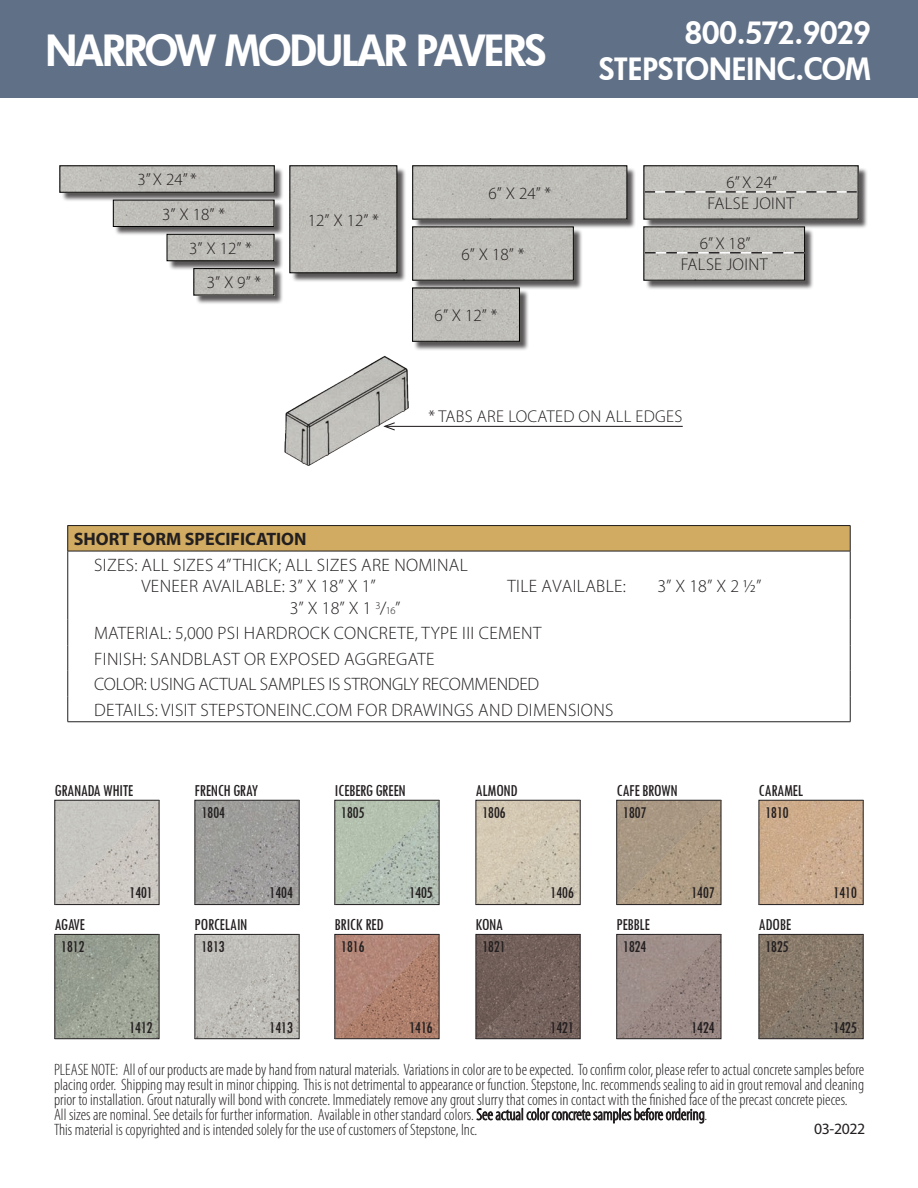
<style>
.page{position:relative;width:918px;height:1188px;background:#fff}
.page>*{position:absolute;margin:0;border:0;box-sizing:border-box;transform-origin:0 0}
.t1{font:800 42px "Futura";letter-spacing:-.04em;color:#fff}
.t2{font:800 30px/36px "Futura";color:#fff;text-align:right}
.t3{font:300 18px "Myriad Pro";letter-spacing:.02em;color:#231f20}
.t4{font:300 18px "Myriad Pro";letter-spacing:-.01em;color:#231f20}
.t5{font:700 18px "Myriad Pro";color:#231f20}
.t6{font:condensed 17.4px "Tw Cen";letter-spacing:-.025em;color:#231f20}
.t7{font:300 17.1px "Myriad Pro";letter-spacing:.02em;color:#231f20}
.t8{font:condensed 17.1px "Tw Cen";letter-spacing:-.025em;color:#231f20}
.t9{font:300 condensed 16.5px/15px "Myriad Pro";color:#231f20}
.t10{font:15.75px "Myriad Pro";letter-spacing:-.025em;color:#231f20}
.s1{font-size:10.5px}
</style>
<div class="page">
<div style="left:0;top:0;width:918px;height:98px;background:#607087"></div>
<svg style="left:475px;top:800px;width:106px;height:105px;background:#cbc1ae"></svg>
<svg style="left:194px;top:800px;width:106px;height:105px;background:#9a9997"></svg>
<svg style="left:616px;top:800px;width:106px;height:105px;background:#a6947f"></svg>
<svg style="left:758px;top:800px;width:106px;height:105px;background:#c6a78a"></svg>
<svg style="left:334px;top:800px;width:106px;height:105px;background:#adb8aa"></svg>
<svg style="left:475px;top:934px;width:106px;height:105px;background:#715f5a"></svg>
<svg style="left:54px;top:934px;width:106px;height:105px;background:#969c8f"></svg>
<svg style="left:616px;top:934px;width:106px;height:105px;background:#958581"></svg>
<svg style="left:194px;top:934px;width:106px;height:105px;background:#b9b8b2"></svg>
<svg style="left:758px;top:934px;width:106px;height:105px;background:#847769"></svg>
<svg style="left:334px;top:934px;width:106px;height:105px;background:#aa7f6f"></svg>
<svg style="left:54px;top:800px;width:106px;height:105px;background:#c1bfb9"></svg>
<div style="left:68px;top:526px;width:782px;height:25px;background:#d0ab61"></div>
<hr style="left:68px;top:525px;width:782px;height:1px;background:#231f20">
<svg style="left:67px;top:526px;width:1px;height:25px"></svg>
<svg style="left:850px;top:526px;width:1px;height:25px"></svg>
<hr style="left:67px;top:551px;width:1px;height:69px;background:#231f20">
<hr style="left:850px;top:551px;width:1px;height:69px;background:#231f20">
<svg style="left:67px;top:620px;width:1px;height:102px"></svg>
<svg style="left:850px;top:620px;width:1px;height:102px"></svg>
<hr style="left:68px;top:722px;width:782px;height:1px;background:#231f20">
<hr style="left:68px;top:551px;width:782px;height:1px;background:#231f20">
<img style="left:284px;top:356px;width:129px;height:110px">
<hr style="left:385px;top:426px;width:298px;height:1px;background:#231f20">
<svg style="left:382px;top:421px;width:14px;height:10px"></svg>
<div style="left:195px;top:270px;width:88px;height:35px;background:#231f20;opacity:.75"></div>
<div style="left:196px;top:270px;width:76px;height:23px;background:#bfbeb9"></div>
<div style="left:168px;top:235px;width:116px;height:35px;background:#231f20;opacity:.75"></div>
<div style="left:169px;top:236px;width:103px;height:23px;background:#bfbeb9"></div>
<div style="left:167px;top:234px;width:107px;height:27px;border:1px solid #000"></div>
<div style="left:114px;top:201px;width:169px;height:35px;background:#231f20;opacity:.75"></div>
<div style="left:115px;top:202px;width:157px;height:23px;background:#bfbeb9"></div>
<div style="left:113px;top:200px;width:161px;height:27px;border:1px solid #000"></div>
<div style="left:61px;top:167px;width:223px;height:35px;background:#231f20;opacity:.75"></div>
<div style="left:62px;top:168px;width:210px;height:22px;background:#bfbeb9"></div>
<div style="left:291px;top:167px;width:115px;height:115px;background:#231f20;opacity:.75"></div>
<div style="left:292px;top:168px;width:103px;height:103px;background:#bfbeb9"></div>
<div style="left:414px;top:167px;width:223px;height:62px;background:#231f20;opacity:.75"></div>
<img style="left:415px;top:168px;width:210px;height:49px">
<div style="left:414px;top:289px;width:115px;height:62px;background:#231f20;opacity:.75"></div>
<div style="left:414px;top:290px;width:104px;height:49px;background:#bfbeb9"></div>
<div style="left:412px;top:288px;width:108px;height:53px;border:1px solid #000"></div>
<div style="left:414px;top:228px;width:169px;height:62px;background:#231f20;opacity:.75"></div>
<div style="left:414px;top:229px;width:158px;height:49px;background:#bfbeb9"></div>
<div style="left:645px;top:167px;width:223px;height:62px;background:#231f20;opacity:.75"></div>
<div style="left:646px;top:168px;width:210px;height:49px;background:#c0beb9"></div>
<div style="left:645px;top:228px;width:169px;height:62px;background:#231f20;opacity:.75"></div>
<div style="left:646px;top:229px;width:157px;height:49px;background:#bfbeb9"></div>
<svg style="left:645px;top:252px;width:159px;height:2px"></svg>
<svg style="left:645px;top:191px;width:212px;height:2px"></svg>
<p class="t1" style="left:46px;top:22px;width:502px">NARROW MODULAR PAVERS</p>
<p class="t7" style="left:137px;top:170px;width:61px">3” X 24” *</p>
<p class="t7" style="left:162px;top:205px;width:64px">3” X 18” *</p>
<p class="t7" style="left:189px;top:239px;width:64px">3” X 12” *</p>
<p class="t7" style="left:207px;top:273px;width:56px">3” X 9” *</p>
<p class="t7" style="left:308px;top:211px;width:73px">12” X 12” *</p>
<p class="t7" style="left:488px;top:184px;width:64px">6” X 24” *</p>
<p class="t7" style="left:462px;top:245px;width:64px">6” X 18” *</p>
<p class="t7" style="left:435px;top:306px;width:64px">6” X 12” *</p>
<h2 class="t2" style="left:599px;top:14px;width:273px">800.572.9029<br>STEPSTONEINC.COM</h2>
<p class="t7" style="left:727px;top:173px;width:52px">6” X 24”</p>
<p class="t7" style="left:708px;top:194px;width:88px">FALSE JOINT</p>
<p class="t7" style="left:700px;top:234px;width:52px">6” X 18”</p>
<p class="t7" style="left:681px;top:255px;width:88px">FALSE JOINT</p>
<p class="t7" style="left:429px;top:407px;width:255px">* TABS ARE LOCATED ON ALL EDGES</p>
<p class="t5" style="left:74px;top:527px;width:234px">SHORT FORM SPECIFICATION</p>
<p class="t3" style="left:94px;top:555px;width:375px">SIZES: ALL SIZES 4” THICK; ALL SIZES ARE NOMINAL</p>
<p class="t3" style="left:141px;top:576px;width:236px">VENEER AVAILABLE: 3” X 18” X 1”</p>
<p class="t3" style="left:508px;top:576px;width:120px">TILE AVAILABLE:</p>
<p class="t3" style="left:657px;top:576px;width:105px">3” X 18” X 2 1/2”</p>
<p class="t3" style="left:290px;top:598px;width:112px">3” X 18” X 1 <sup>3</sup>/<span class="s1">16</span>”</p>
<p class="t3" style="left:94px;top:623px;width:449px">MATERIAL: 5,000 PSI HARDROCK CONCRETE, TYPE III CEMENT</p>
<p class="t3" style="left:94px;top:649px;width:342px">FINISH: SANDBLAST OR EXPOSED AGGREGATE</p>
<p class="t4" style="left:94px;top:674px;width:447px">COLOR: USING ACTUAL SAMPLES IS STRONGLY RECOMMENDED</p>
<p class="t3" style="left:94px;top:700px;width:521px">DETAILS: VISIT STEPSTONEINC.COM FOR DRAWINGS AND DIMENSIONS</p>
<p class="t6" style="left:55px;top:780px;width:80px">GRANADA WHITE</p>
<p class="t6" style="left:195px;top:780px;width:65px">FRENCH GRAY</p>
<p class="t6" style="left:335px;top:780px;width:73px">ICEBERG GREEN</p>
<p class="t6" style="left:476px;top:780px;width:44px">ALMOND</p>
<p class="t6" style="left:616px;top:780px;width:63px">CAFE BROWN</p>
<p class="t6" style="left:759px;top:780px;width:46px">CARAMEL</p>
<p class="t8" style="left:765px;top:802px;width:25px">1810</p>
<p class="t8" style="left:201px;top:802px;width:25px">1804</p>
<p class="t8" style="left:341px;top:802px;width:25px">1805</p>
<p class="t8" style="left:482px;top:802px;width:25px">1806</p>
<p class="t8" style="left:623px;top:802px;width:25px">1807</p>
<p class="t8" style="left:129px;top:883px;width:25px">1401</p>
<p class="t8" style="left:269px;top:883px;width:25px">1404</p>
<p class="t8" style="left:409px;top:883px;width:25px">1405</p>
<p class="t8" style="left:550px;top:883px;width:25px">1406</p>
<p class="t8" style="left:691px;top:883px;width:25px">1407</p>
<p class="t6" style="left:55px;top:914px;width:32px">AGAVE</p>
<p class="t6" style="left:195px;top:914px;width:54px">PORCELAIN</p>
<p class="t6" style="left:335px;top:914px;width:51px">BRICK RED</p>
<p class="t6" style="left:476px;top:914px;width:29px">KONA</p>
<p class="t6" style="left:616px;top:914px;width:35px">PEBBLE</p>
<p class="t6" style="left:759px;top:914px;width:34px">ADOBE</p>
<p class="t8" style="left:61px;top:937px;width:25px">1812</p>
<p class="t8" style="left:623px;top:937px;width:25px">1824</p>
<p class="t8" style="left:765px;top:936px;width:25px">1825</p>
<p class="t8" style="left:201px;top:937px;width:25px">1813</p>
<p class="t8" style="left:341px;top:937px;width:25px">1816</p>
<p class="t8" style="left:482px;top:937px;width:25px">1821</p>
<p class="t8" style="left:129px;top:1017px;width:25px">1412</p>
<p class="t8" style="left:269px;top:1017px;width:25px">1413</p>
<p class="t8" style="left:409px;top:1017px;width:25px">1416</p>
<p class="t8" style="left:550px;top:1017px;width:25px">1421</p>
<p class="t8" style="left:691px;top:1017px;width:25px">1424</p>
<p class="t8" style="left:833px;top:883px;width:25px">1410</p>
<p class="t8" style="left:833px;top:1017px;width:25px">1425</p>
<p class="t9" style="left:54px;top:1062px;width:812px">PLEASE NOTE: All of our products are made by hand from natural materials. Variations in color are to be expected. To confirm color, please refer to actual concrete samples before placing order. Shipping may result in minor chipping. This is not detrimental to appearance or function. Stepstone, Inc. recommends sealing to aid in grout removal and cleaning prior to installation. Grout naturally will bond with concrete. Immediately remove any grout slurry that comes in contact with the finished face of the precast concrete pieces.<br>All sizes are nominal. See details for further information. Available in other standard colors. See actual color concrete samples before ordering.<br>This material is copyrighted and is intended solely for the use of customers of Stepstone, Inc.</p>
<p class="t10" style="left:814px;top:1119px;width:53px">03-2022</p>
</div>
